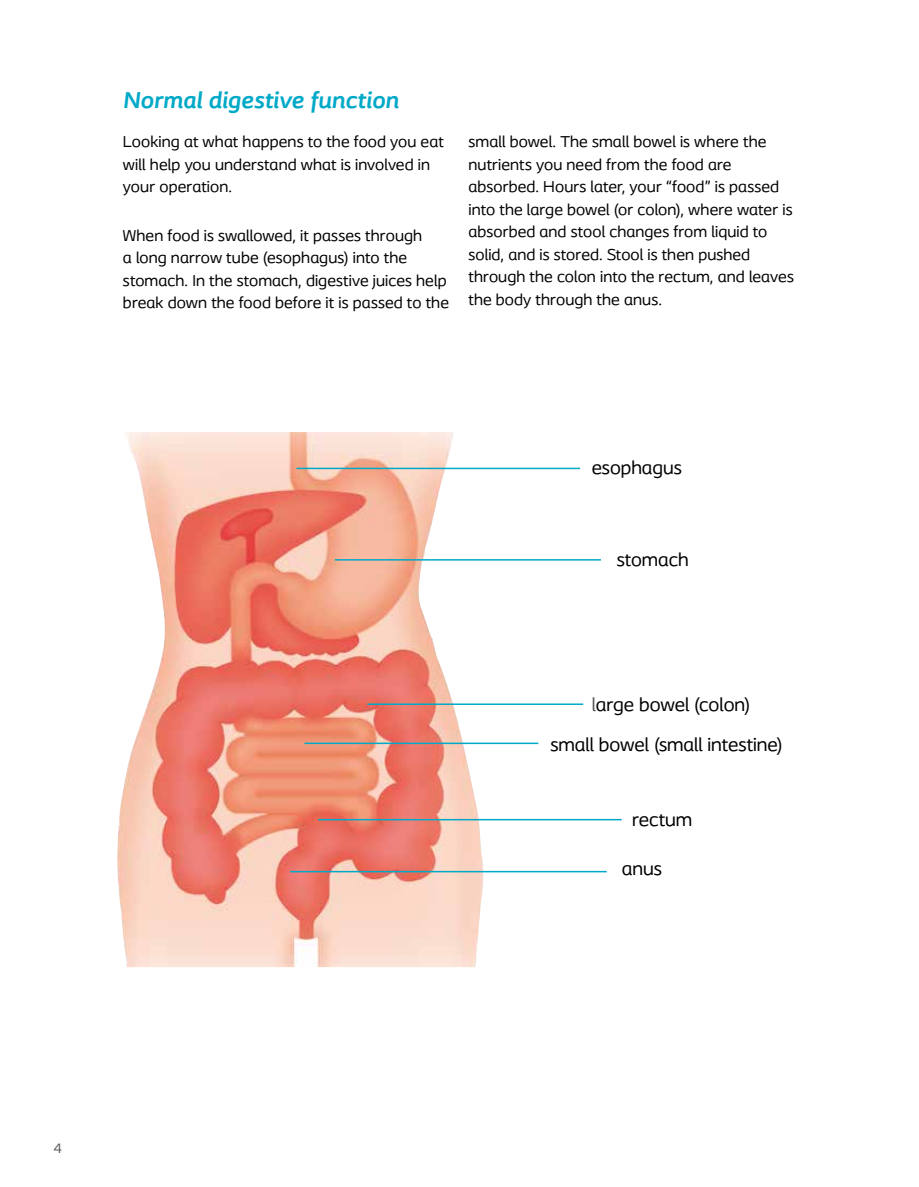
<style>
.page{position:relative;width:919px;height:1187px;background:#fff}
.page>*{position:absolute;margin:0;border:0;box-sizing:border-box;transform-origin:0 0}
.t1{font:italic 700 24px "Coloplast";color:#00a9c8}
.t2{font:19.65px "Coloplast";color:#000}
.t3{font:19.5px "Coloplast";color:#000}
.t4{font:16.5px/22.5px "Coloplast";letter-spacing:.005em;color:#000}
.t5{font:14.25px "Coloplast";color:#58585a}
.s1{color:#58585a}
</style>
<div class="page">
<img style="left:117px;top:432px;width:367px;height:535px">
<hr style="left:318px;top:818px;width:303px;height:2px;background:#00a9c8">
<hr style="left:367px;top:703px;width:216px;height:2px;background:#00a9c8">
<hr style="left:290px;top:870px;width:316px;height:2px;background:#00a9c8">
<hr style="left:335px;top:559px;width:266px;height:1px;background:#00a9c8">
<hr style="left:296px;top:467px;width:284px;height:2px;background:#00a9c8">
<hr style="left:304px;top:742px;width:234px;height:2px;background:#00a9c8">
<h1 class="t1" style="left:123px;top:85px;width:277px">Normal digestive function</h1>
<p class="t4" style="left:123px;top:130px;width:322px">Looking at what happens to the food you eat will help you understand what is involved in your operation.</p>
<p class="t4" style="left:123px;top:224px;width:327px">When food is swallowed, it passes through<br>a long narrow tube (esophagus) into the stomach. In the stomach, digestive juices help break down the food before it is passed to the</p>
<p class="t4" style="left:468px;top:130px;width:327px">small bowel. The small bowel is where the nutrients you need from the food are absorbed. Hours later, your “food” is passed into the large bowel (or colon), where water is absorbed and stool changes from liquid to solid, and is stored. Stool is then pushed through the colon into the rectum, and leaves the body through the anus.</p>
<p class="t3" style="left:591px;top:455px;width:91px">esophagus</p>
<p class="t3" style="left:616px;top:548px;width:73px">stomach</p>
<p class="t2" style="left:591px;top:692px;width:160px"><span class="s1">l</span>arge bowel (colon)</p>
<p class="t2" style="left:550px;top:732px;width:234px">small bowel (small intestine)</p>
<p class="t2" style="left:632px;top:808px;width:62px">rectum</p>
<p class="t2" style="left:621px;top:856px;width:42px">anus</p>
<p class="t5" style="left:54px;top:1139px;width:10px">4</p>
</div>
